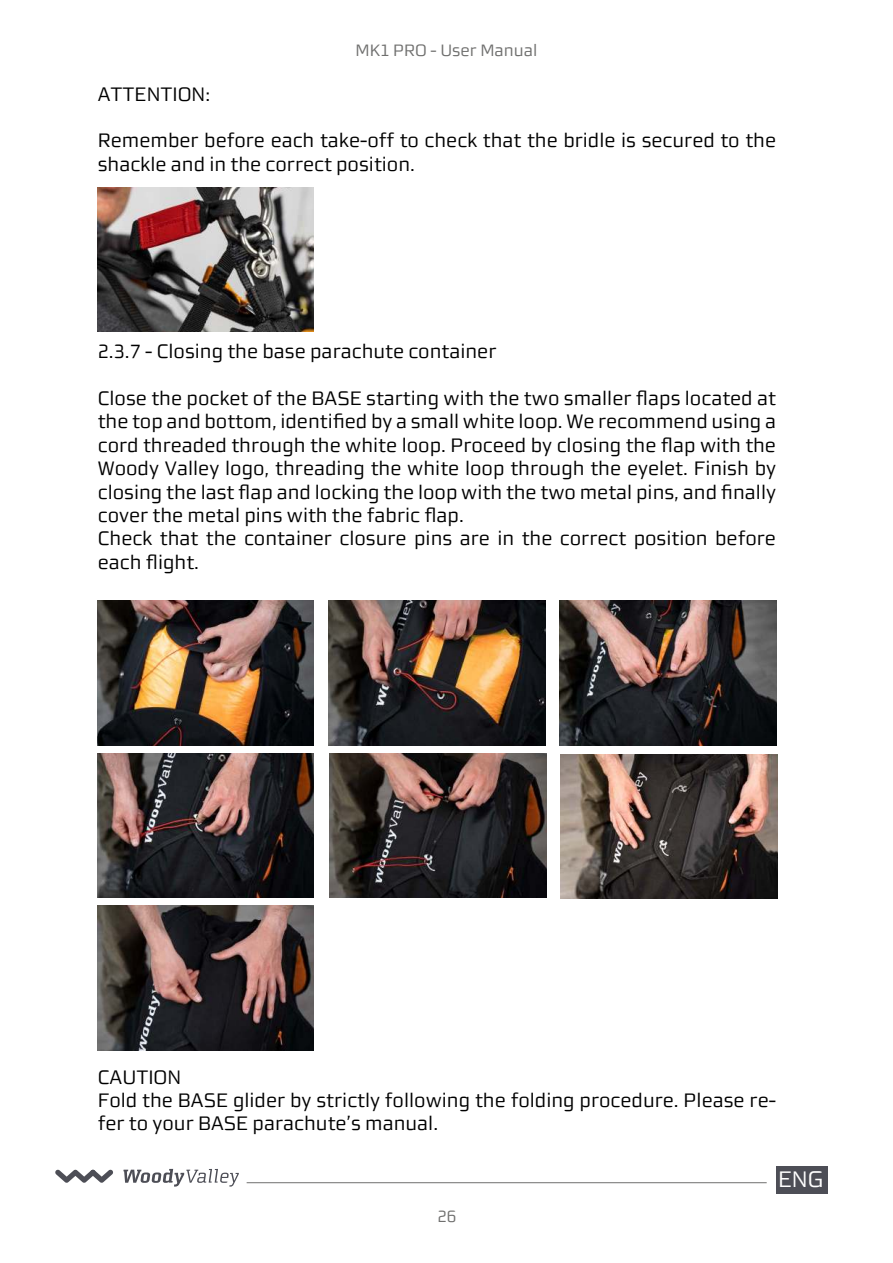
<style>
.page{position:relative;width:893px;height:1263px;background:#fff}
.page>*{position:absolute;margin:0;border:0;box-sizing:border-box;transform-origin:0 0}
.t1{font:22.5px "Morgan Sans Lining";color:#fff}
.t2{font:19.5px/23.4px "Morgan Sans Lining";color:#000}
.t3{font:16.5px "Morgan Sans Lining";color:#6f6f6e}
</style>
<div class="page">
<hr style="left:247px;top:1182px;width:520px;height:1px;background:#6f6f6e">
<svg style="left:123px;top:1169px;width:116px;height:17px"></svg>
<svg style="left:55px;top:1169px;width:58px;height:14px"></svg>
<div style="left:776px;top:1166px;width:51px;height:28px;background:#4d4e56"></div>
<img style="left:98px;top:187px;width:216px;height:145px">
<img style="left:329px;top:600px;width:217px;height:145px">
<img style="left:97px;top:600px;width:216px;height:145px">
<img style="left:97px;top:753px;width:216px;height:145px">
<img style="left:560px;top:600px;width:217px;height:145px">
<img style="left:329px;top:753px;width:217px;height:145px">
<img style="left:98px;top:906px;width:216px;height:144px">
<img style="left:560px;top:754px;width:217px;height:145px">
<p class="t3" style="left:355px;top:44px;width:184px">MK1 PRO - User Manual</p>
<p class="t2" style="left:98px;top:84px;width:114px">ATTENTION:</p>
<p class="t2" style="left:98px;top:130px;width:680px">Remember before each take-off to check that the bridle is secured to the shackle and in the correct position.</p>
<p class="t2" style="left:98px;top:341px;width:400px">2.3.7 - Closing the base parachute container</p>
<p class="t2" style="left:98px;top:386px;width:680px">Close the pocket of the BASE starting with the two smaller flaps located at the top and bottom, identified by a small white loop. We recommend using a cord threaded through the white loop. Proceed by closing the flap with the Woody Valley logo, threading the white loop through the eyelet. Finish by closing the last flap and locking the loop with the two metal pins, and finally cover the metal pins with the fabric flap.<br>Check that the container closure pins are in the correct position before each flight.</p>
<p class="t2" style="left:98px;top:1066px;width:680px">CAUTION<br>Fold the BASE glider by strictly following the folding procedure. Please re&shy;fer to your BASE parachute’s manual.</p>
<p class="t3" style="left:437px;top:1209px;width:20px">26</p>
<p class="t1" style="left:778px;top:1170px;width:47px">ENG</p>
</div>
